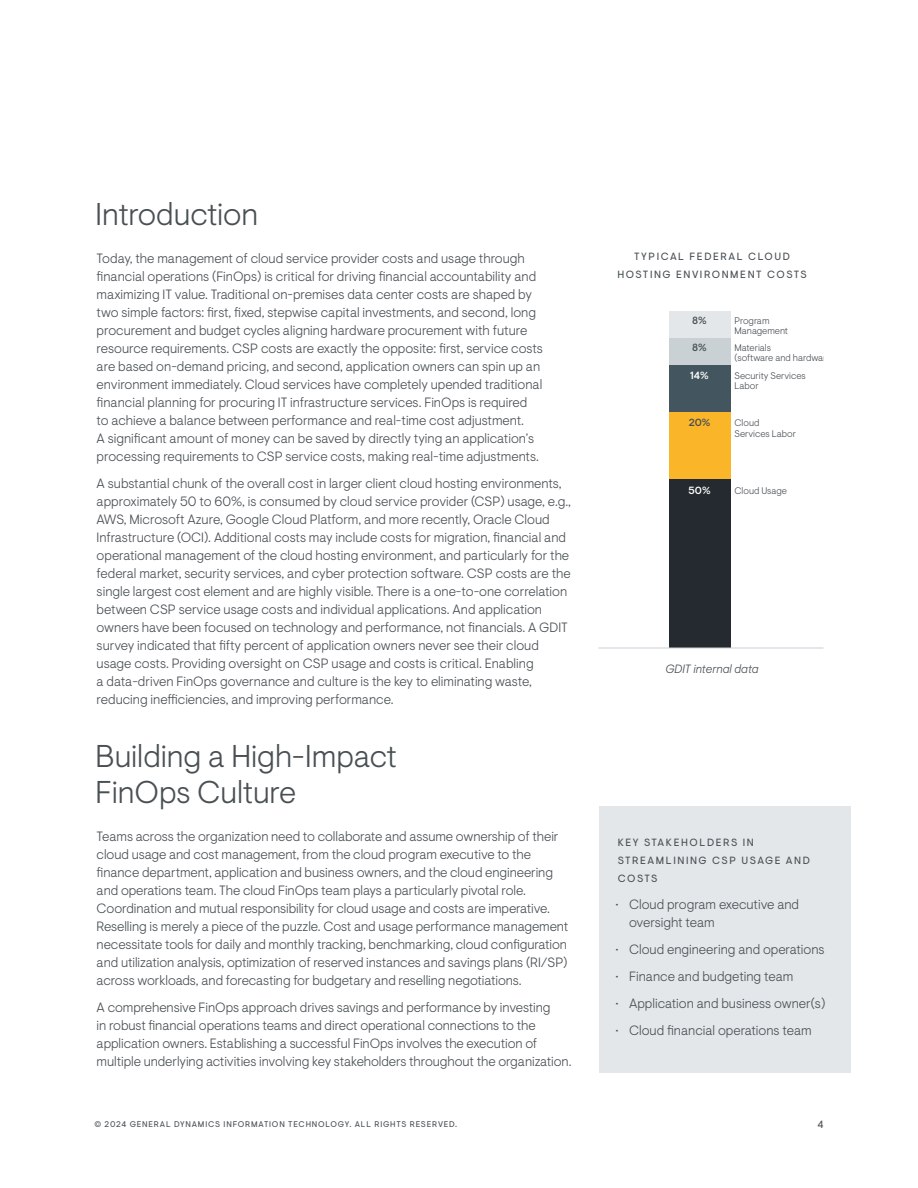
<style>
.page{position:relative;width:918px;height:1188px;background:#fff}
.page>*{position:absolute;margin:0;border:0;box-sizing:border-box;transform-origin:0 0}
.t1{font:300 31.5px/36px "Visuelt Pro";letter-spacing:-.005em;color:#495054}
.t2{font:300 13.5px/18px "Visuelt Pro";color:#495054}
.t3{font:italic 300 12px "Visuelt Pro";color:#495054}
.t4{font:10.5px/18px "Visuelt Pro";letter-spacing:.15em;color:#495054}
.t5{font:500 10.5px "Visuelt Pro";color:#495054}
.t6{font:500 10.5px "Visuelt Pro";color:#fff}
.t7{font:300 9.6px/9.6px "Visuelt Pro";color:#495054}
.t8{font:9.6px "Visuelt Pro";letter-spacing:.1em;color:#495054}
.t9{font:8.25px "Visuelt Pro";letter-spacing:.1em;color:#495054}
</style>
<div class="page">
<div style="left:599px;top:806px;width:251px;height:266px;background:#e3e7ea"></div>
<div style="left:669px;top:311px;width:61px;height:27px;background:#e3e7ea"></div>
<div style="left:669px;top:338px;width:61px;height:27px;background:#cad1d4"></div>
<div style="left:669px;top:365px;width:61px;height:47px;background:#43565f"></div>
<div style="left:669px;top:412px;width:61px;height:67px;background:#fbb529"></div>
<div style="left:669px;top:479px;width:61px;height:169px;background:#252a30"></div>
<hr style="left:598px;top:648px;width:226px;height:1px;background:#cad1d4">
<h1 class="t1" style="left:96px;top:196px;width:164px">Introduction</h1>
<p class="t2" style="left:97px;top:250px;width:448px">Today, the management of cloud service provider costs and usage through financial operations (FinOps) is critical for driving financial accountability and maximizing IT value. Traditional on-premises data center costs are shaped by two simple factors: first, fixed, stepwise capital investments, and second, long procurement and budget cycles aligning hardware procurement with future resource requirements. CSP costs are exactly the opposite: first, service costs are based on-demand pricing, and second, application owners can spin up an environment immediately. Cloud services have completely upended traditional financial planning for procuring IT infrastructure services. FinOps is required<br>to achieve a balance between performance and real-time cost adjustment.<br>A significant amount of money can be saved by directly tying an application’s processing requirements to CSP service costs, making real-time adjustments.</p>
<p class="t2" style="left:97px;top:475px;width:476px">A substantial chunk of the overall cost in larger client cloud hosting environments, approximately 50 to 60%, is consumed by cloud service provider (CSP) usage, e.g., AWS, Microsoft Azure, Google Cloud Platform, and more recently, Oracle Cloud Infrastructure (OCI). Additional costs may include costs for migration, financial and operational management of the cloud hosting environment, and particularly for the federal market, security services, and cyber protection software. CSP costs are the single largest cost element and are highly visible. There is a one-to-one correlation between CSP service usage costs and individual applications. And application owners have been focused on technology and performance, not financials. A GDIT survey indicated that fifty percent of application owners never see their cloud usage costs. Providing oversight on CSP usage and costs is critical. Enabling<br>a data-driven FinOps governance and culture is the key to eliminating waste, reducing inefficiencies, and improving performance.</p>
<h1 class="t1" style="left:96px;top:739px;width:303px">Building a High-Impact<br>FinOps Culture</h1>
<p class="t2" style="left:97px;top:828px;width:473px">Teams across the organization need to collaborate and assume ownership of their cloud usage and cost management, from the cloud program executive to the finance department, application and business owners, and the cloud engineering and operations team. The cloud FinOps team plays a particularly pivotal role.<br>Coordination and mutual responsibility for cloud usage and costs are imperative.<br>Reselling is merely a piece of the puzzle. Cost and usage performance management necessitate tools for daily and monthly tracking, benchmarking, cloud configuration and utilization analysis, optimization of reserved instances and savings plans (RI/SP) across workloads, and forecasting for budgetary and reselling negotiations.</p>
<p class="t2" style="left:97px;top:999px;width:476px">A comprehensive FinOps approach drives savings and performance by investing<br>in robust financial operations teams and direct operational connections to the application owners. Establishing a successful FinOps involves the execution of multiple underlying activities involving key stakeholders throughout the organization.</p>
<p class="t4" style="left:617px;top:248px;width:191px;text-align:center">TYPICAL FEDERAL CLOUD<br>HOSTING ENVIRONMENT COSTS</p>
<p class="t5" style="left:692px;top:314px;width:16px">8%</p>
<p class="t7" style="left:735px;top:316px;width:55px">Program<br>Management</p>
<p class="t5" style="left:692px;top:341px;width:16px">8%</p>
<p class="t7" style="left:735px;top:343px;width:102px">Materials<br>(software and hardware)</p>
<p class="t6" style="left:690px;top:370px;width:20px">14%</p>
<p class="t5" style="left:689px;top:416px;width:23px">20%</p>
<p class="t7" style="left:735px;top:371px;width:73px">Security Services<br>Labor</p>
<p class="t7" style="left:735px;top:417px;width:63px;line-height:11.2px">Cloud<br>Services Labor</p>
<p class="t6" style="left:689px;top:484px;width:24px">50%</p>
<p class="t7" style="left:735px;top:486px;width:54px">Cloud Usage</p>
<p class="t3" style="left:665px;top:661px;width:95px">GDIT internal data</p>
<p class="t4" style="left:618px;top:834px;width:194px">KEY STAKEHOLDERS IN<br>STREAMLINING CSP USAGE AND<br>COSTS</p>
<p class="t2" style="left:629px;top:895px;width:172px;text-indent:-14px">• Cloud program executive and oversight team</p>
<p class="t2" style="left:616px;top:940px;width:210px">• Cloud engineering and operations</p>
<p class="t2" style="left:616px;top:967px;width:179px">• Finance and budgeting team</p>
<p class="t2" style="left:616px;top:994px;width:211px">• Application and business owner(s)</p>
<p class="t2" style="left:616px;top:1021px;width:198px">• Cloud financial operations team</p>
<p class="t8" style="left:727px;top:852px;width:49px">OPTIMIZE</p>
<p class="t9" style="left:94px;top:1119px;width:364px">© 2024 GENERAL DYNAMICS INFORMATION TECHNOLOGY. ALL RIGHTS RESERVED.</p>
<p class="t4" style="left:817px;top:1116px;width:8px">4</p>
</div>
